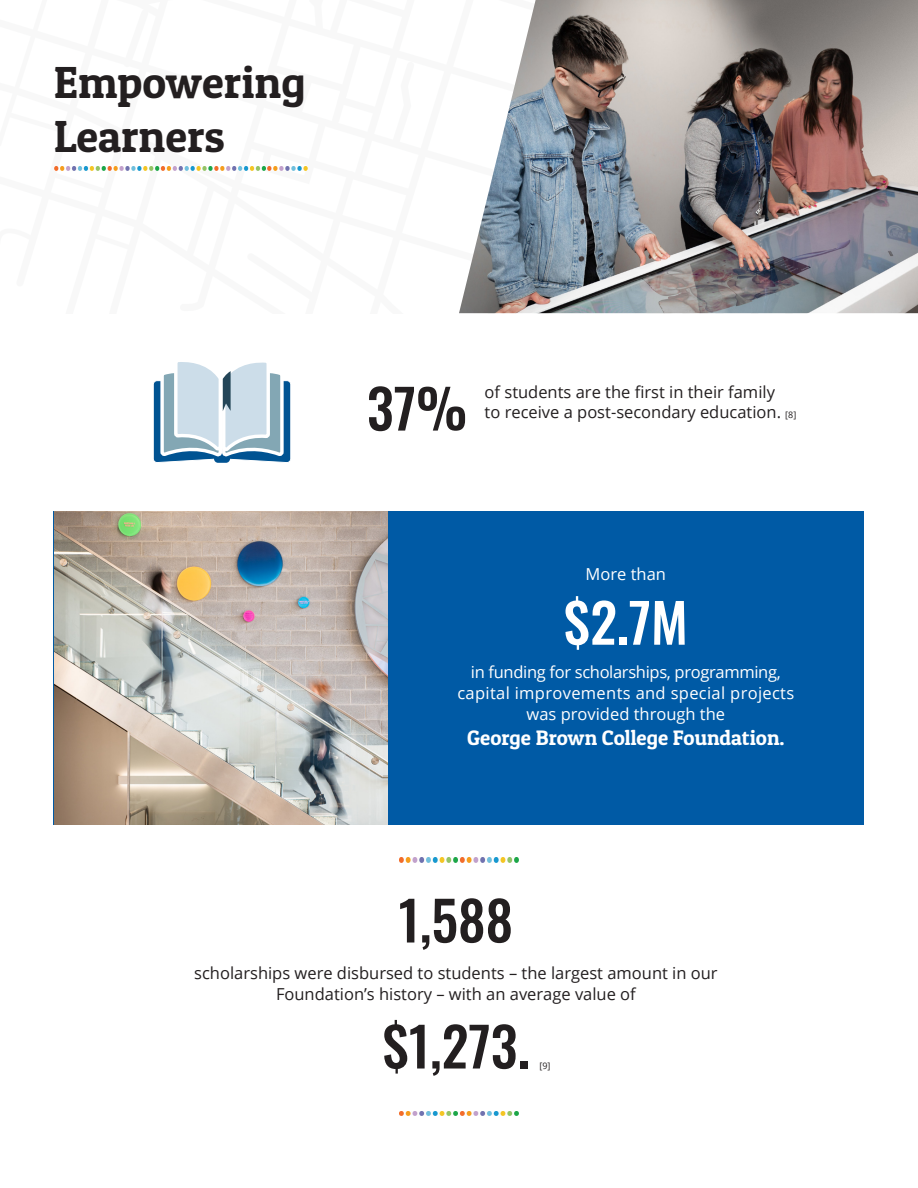
<style>
.page{position:relative;width:918px;height:1188px;background:#fff}
.page>*{position:absolute;margin:0;border:0;box-sizing:border-box;transform-origin:0 0}
.t1{font:500 54px "Oswald";color:#231f20}
.t2{font:500 54px "Oswald";color:#fff}
.t3{font:45px/54px "Patua One";color:#231f20}
.t4{font:21px "Patua One";color:#fff}
.t5{font:16.5px/19.5px "Open Sans";color:#231f20}
.t6{font:16.5px/21px "Open Sans";letter-spacing:.02em;color:#fff;text-align:center}
.t7{font:16.5px "Open Sans";color:#fff}
.t8{font:9px "Open Sans";color:#231f20}
.s1{font-size:9px}
</style>
<div class="page">
<img style="left:399px;top:858px;width:120px;height:5px">
<img style="left:399px;top:1111px;width:120px;height:5px">
<img style="left:459px;top:0;width:459px;height:313px">
<img style="left:54px;top:166px;width:254px;height:5px">
<svg style="left:153px;top:362px;width:138px;height:101px"></svg>
<div style="left:54px;top:512px;width:810px;height:313px;background:#005aa5"></div>
<img style="left:54px;top:512px;width:334px;height:313px">
<h3 class="t3" style="left:54px;top:54px;width:253px">Empowering<br>Learners</h3>
<p class="t1" style="left:367px;top:380px;width:102px">37%</p>
<p class="t5" style="left:485px;top:382px;width:313px">of students are the first in their family<br>to receive a post-secondary education. <span class="s1">[8]</span></p>
<p class="t7" style="left:586px;top:563px;width:82px">More than</p>
<p class="t2" style="left:564px;top:595px;width:126px">$2.7M</p>
<p class="t6" style="left:457px;top:661px;width:338px">in funding for scholarships, programming, capital improvements and special projects</p>
<p class="t7" style="left:527px;top:702px;width:200px">was provided through the</p>
<p class="t4" style="left:467px;top:725px;width:319px">George Brown College Foundation.</p>
<p class="t1" style="left:399px;top:892px;width:116px">1,588</p>
<p class="t5" style="left:194px;top:962px;width:525px;line-height:21px;text-align:center">scholarships were disbursed to students – the largest amount in our<br>Foundation’s history – with an average value of</p>
<p class="t1" style="left:383px;top:1018px;width:148px">$1,273.</p>
<p class="t8" style="left:540px;top:1059px;width:13px">[9]</p>
</div>
